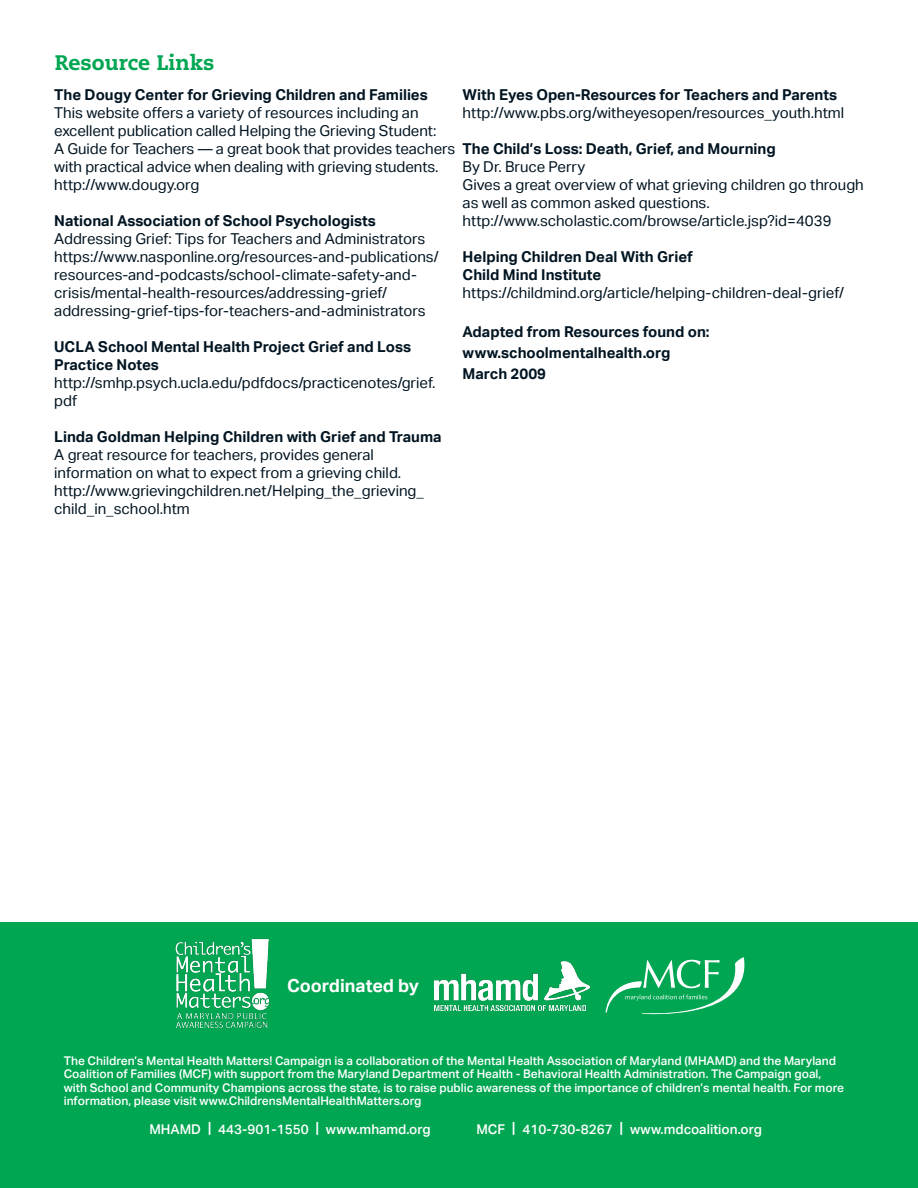
<style>
.page{position:relative;width:918px;height:1188px;background:#fff}
.page>*{position:absolute;margin:0;border:0;box-sizing:border-box;transform-origin:0 0}
.t1{font:800 21px "Caecilia LT Pro 85";color:#00a651}
.t2{font:700 18px "Aktiv Grotesk";color:#fff}
.t3{font:15px/18px "Aktiv Grotesk";color:#001421}
.t4{font:700 15px/18px "Aktiv Grotesk";color:#001421}
.t5{font:500 13.5px "Aktiv Grotesk";color:#fff}
.t6{font:500 12px/13.5px "Aktiv Grotesk";color:#fff}
.s1{font-size:15px}
</style>
<div class="page">
<div style="left:0;top:922px;width:918px;height:266px;background:#00a651"></div>
<svg style="left:606px;top:957px;width:139px;height:58px"></svg>
<img style="left:435px;top:961px;width:155px;height:49px">
<img style="left:175px;top:939px;width:95px;height:89px">
<h1 class="t1" style="left:55px;top:48px;width:161px">Resource Links</h1>
<p class="t4" style="left:54px;top:86px;width:375px">The Dougy Center for Grieving Children and Families</p>
<p class="t3" style="left:54px;top:104px;width:402px">This website offers a variety of resources including an excellent publication called Helping the Grieving Student:<br>A Guide for Teachers — a great book that provides teachers with practical advice when dealing with grieving students. http://www.dougy.org</p>
<p class="t4" style="left:54px;top:212px;width:323px">National Association of School Psychologists</p>
<p class="t3" style="left:54px;top:230px;width:386px">Addressing Grief: Tips for Teachers and Administrators https://www.nasponline.org/resources-and-publications/ resources-and-podcasts/school-climate-safety-and&shy;crisis/mental-health-resources/addressing-grief/ addressing-grief-tips-for-teachers-and-administrators</p>
<p class="t4" style="left:54px;top:338px;width:358px">UCLA School Mental Health Project Grief and Loss<br>Practice Notes</p>
<p class="t3" style="left:54px;top:374px;width:383px">http://smhp.psych.ucla.edu/pdfdocs/practicenotes/grief. pdf</p>
<p class="t4" style="left:54px;top:428px;width:389px">Linda Goldman Helping Children with Grief and Trauma</p>
<p class="t3" style="left:54px;top:446px;width:371px">A great resource for teachers, provides general information on what to expect from a grieving child. http://www.grievingchildren.net/Helping_the_grieving_ child_in_school.htm</p>
<p class="t4" style="left:463px;top:86px;width:376px">With Eyes Open-Resources for Teachers and Parents</p>
<p class="t3" style="left:463px;top:104px;width:383px">http://www.pbs.org/witheyesopen/resources_youth.html</p>
<p class="t4" style="left:463px;top:140px;width:315px">The Child’s Loss: Death, Grief, and Mourning</p>
<p class="t3" style="left:463px;top:158px;width:403px">By Dr. Bruce Perry<br>Gives a great overview of what grieving children go through as well as common asked questions. http://www.scholastic.com/browse/article.jsp?id=4039</p>
<p class="t4" style="left:463px;top:248px;width:232px">Helping Children Deal With Grief<br>Child Mind Institute</p>
<p class="t3" style="left:463px;top:284px;width:383px">https://childmind.org/article/helping-children-deal-grief/</p>
<p class="t4" style="left:463px;top:321px;width:248px;line-height:21px">Adapted from Resources found on: www.schoolmentalhealth.org<br>March 2009</p>
<p class="t2" style="left:287px;top:975px;width:133px">Coordinated by</p>
<p class="t6" style="left:64px;top:1054px;width:782px">The Children’s Mental Health Matters! Campaign is a collaboration of the Mental Health Association of Maryland (MHAMD) and the Maryland Coalition of Families (MCF) with support from the Maryland Department of Health - Behavioral Health Administration. The Campaign goal, with School and Community Champions across the state, is to raise public awareness of the importance of children’s mental health. For more information, please visit www.ChildrensMentalHealthMatters.org</p>
<p class="t5" style="left:149px;top:1121px;width:283px">MHAMD <span class="s1">|</span> 443-901-1550 <span class="s1">|</span> www.mhamd.org</p>
<p class="t5" style="left:476px;top:1121px;width:287px">MCF <span class="s1">|</span> 410-730-8267 <span class="s1">|</span> www.mdcoalition.org</p>
</div>
